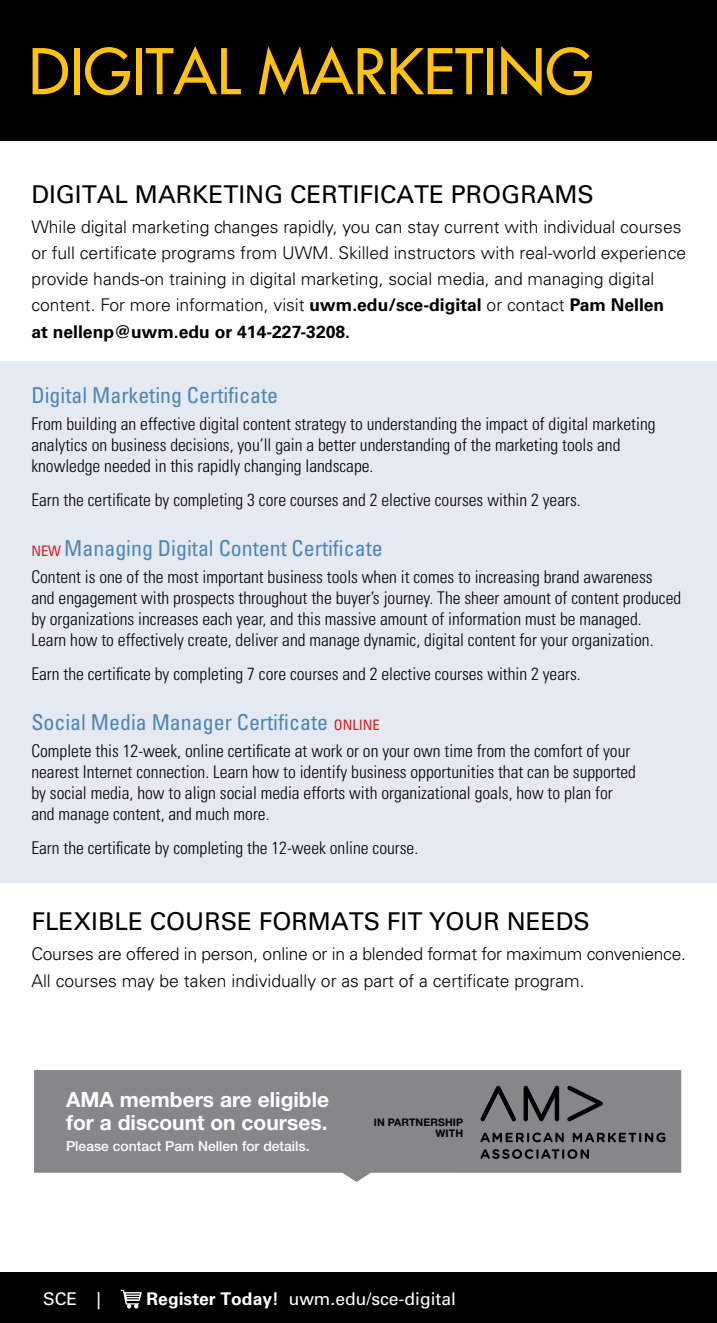
<style>
.page{position:relative;width:717px;height:1323px;background:#fff}
.page>*{position:absolute;margin:0;border:0;box-sizing:border-box;transform-origin:0 0}
.t1{font:500 61.25px "Futura Std";color:#ffc20e}
.t2{font:24.5px "Univers LT Std";color:#000}
.t3{font:condensed 21.88px "Univers LT Std";color:#4d84b1}
.t4{font:700 21px/22.8px "Helvetica Neue LT Std";color:#fff}
.t5{font:300 condensed 17.5px/21px "Univers LT Std";color:#000}
.t6{font:300 17.5px/26.2px "Univers LT Std";color:#000}
.t7{font:17.5px "Univers LT Std";color:#fff}
.t8{font:500 13.83px "Helvetica Neue LT Std";color:#fff}
.t9{font:700 10.5px/10.5px "Helvetica Neue LT Std";letter-spacing:.01em;color:#000;text-align:right}
.s1{font-weight:700}
.s2{font-size:14.35px;color:#d71920}
</style>
<div class="page">
<div style="left:0;top:361px;width:717px;height:521px;background:#e5eaf2"></div>
<svg style="left:34px;top:1070px;width:647px;height:112px;background:#919194"></svg>
<svg style="left:480px;top:1086px;width:36px;height:36px"></svg>
<svg style="left:567px;top:1086px;width:36px;height:36px"></svg>
<svg style="left:523px;top:1086px;width:36px;height:35px"></svg>
<svg style="left:480px;top:1133px;width:83px;height:9px"></svg>
<svg style="left:572px;top:1133px;width:93px;height:9px"></svg>
<svg style="left:480px;top:1149px;width:109px;height:10px"></svg>
<div style="left:0;top:0;width:717px;height:140px;background:#000"></div>
<div style="left:0;top:1272px;width:717px;height:51px;background:#000"></div>
<svg style="left:121px;top:1290px;width:21px;height:19px"></svg>
<h1 class="t1" style="left:29px;top:33px;width:566px">DIGITAL MARKETING</h1>
<h2 class="t2" style="left:31px;top:179px;width:564px">DIGITAL MARKETING CERTIFICATE PROGRAMS</h2>
<p class="t6" style="left:31px;top:213px;width:656px">While digital marketing changes rapidly, you can stay current with individual courses or full certificate programs from UWM. Skilled instructors with real-world experience provide hands-on training in digital marketing, social media, and managing digital content. For more information, visit <span class="s1">uwm.edu/sce-digital</span> or contact <span class="s1">Pam Nellen<br>at nellenp@uwm.edu or 414-227-3208.</span></p>
<p class="t3" style="left:31px;top:382px;width:248px">Digital Marketing Certificate</p>
<p class="t5" style="left:31px;top:414px;width:625px">From building an effective digital content strategy to understanding the impact of digital marketing analytics on business decisions, you’ll gain a better understanding of the marketing tools and knowledge needed in this rapidly changing landscape.</p>
<p class="t5" style="left:31px;top:489px;width:551px">Earn the certificate by completing 3 core courses and 2 elective courses within 2 years.</p>
<p class="t3" style="left:31px;top:534px;width:353px"><span class="s2">NEW</span> Managing Digital Content Certificate</p>
<p class="t5" style="left:31px;top:567px;width:651px">Content is one of the most important business tools when it comes to increasing brand awareness<br>and engagement with prospects throughout the buyer’s journey. The sheer amount of content produced by organizations increases each year, and this massive amount of information must be managed.<br>Learn how to effectively create, deliver and manage dynamic, digital content for your organization.</p>
<p class="t5" style="left:31px;top:663px;width:551px">Earn the certificate by completing 7 core courses and 2 elective courses within 2 years.</p>
<p class="t3" style="left:31px;top:708px;width:350px">Social Media Manager Certificate <span class="s2">ONLINE</span></p>
<p class="t5" style="left:31px;top:740px;width:606px">Complete this 12-week, online certificate at work or on your own time from the comfort of your nearest Internet connection. Learn how to identify business opportunities that can be supported by social media, how to align social media efforts with organizational goals, how to plan for and manage content, and much more.</p>
<p class="t5" style="left:31px;top:837px;width:388px">Earn the certificate by completing the 12-week online course.</p>
<h2 class="t2" style="left:31px;top:907px;width:560px">FLEXIBLE COURSE FORMATS FIT YOUR NEEDS</h2>
<p class="t6" style="left:31px;top:941px;width:656px">Courses are offered in person, online or in a blended format for maximum convenience.<br>All courses may be taken individually or as part of a certificate program.</p>
<p class="t4" style="left:66px;top:1087px;width:265px">AMA members are eligible for a discount on courses.</p>
<p class="t8" style="left:66px;top:1137px;width:245px">Please contact Pam Nellen for details.</p>
<p class="t9" style="left:374px;top:1117px;width:91px">IN PARTNERSHIP<br>WITH</p>
<p class="t7" style="left:43px;top:1288px;width:60px">SCE |</p>
<p class="t7" style="left:147px;top:1288px;width:311px"><span class="s1">Register Today!</span> uwm.edu/sce-digital</p>
</div>
